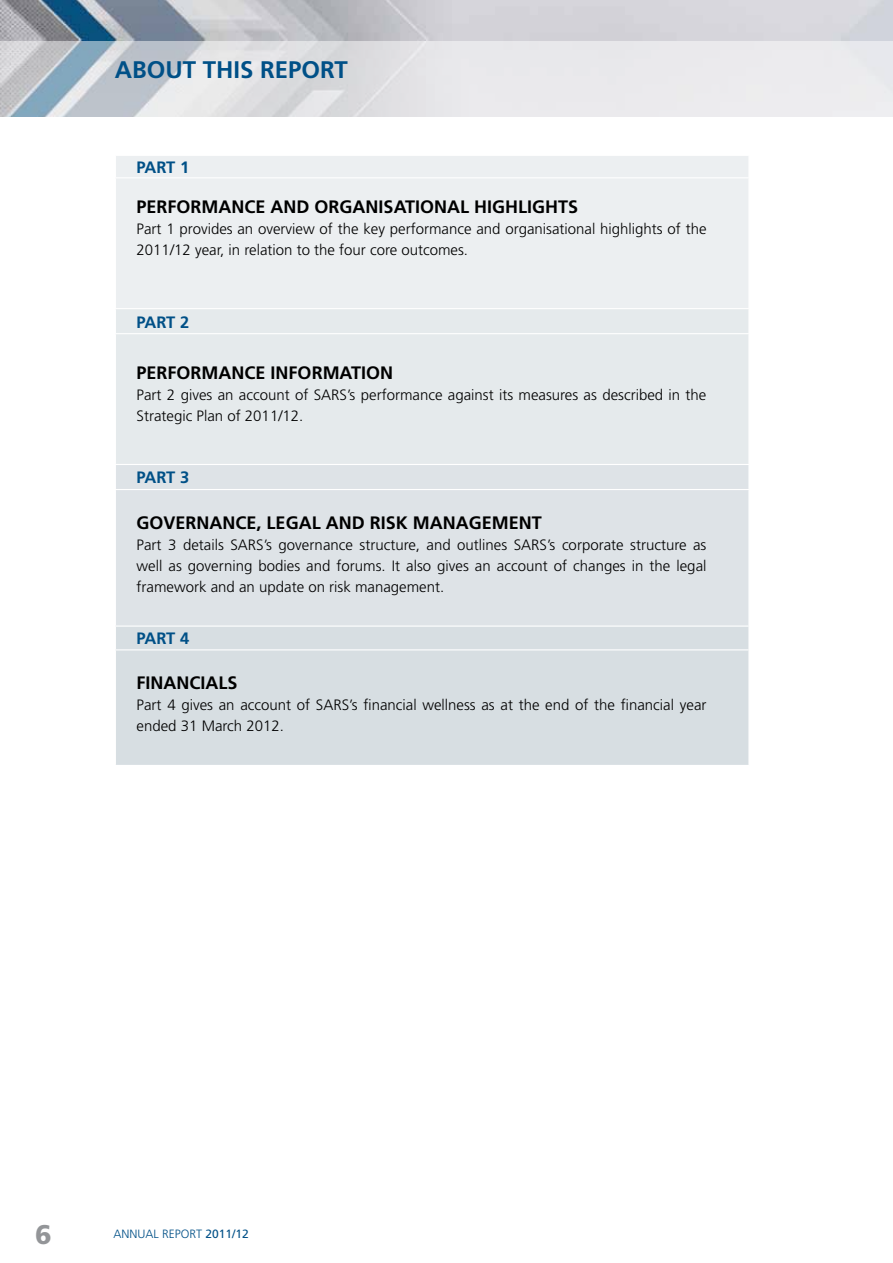
<style>
.page{position:relative;width:893px;height:1263px;background:#fff}
.page>*{position:absolute;margin:0;border:0;box-sizing:border-box;transform-origin:0 0}
.t1{font:900 27px "Frutiger";color:#939598}
.t2{font:700 24px "Frutiger";color:#005087}
.t3{font:700 18px "Frutiger";color:#000}
.t4{font:700 16.5px "Frutiger";letter-spacing:-.02em;color:#005087}
.t5{font:300 15px/21px "Frutiger";color:#000}
.t6{font:300 12px "Frutiger";color:#005087}
.s1{font-weight:400}
</style>
<div class="page">
<img style="left:0;top:0;width:893px;height:41px">
<svg style="left:0;top:41px;width:893px;height:76px;background:#dddfe3"></svg>
<div style="left:116px;top:156px;width:632px;height:152px;background:#eceff1"></div>
<div style="left:116px;top:309px;width:632px;height:155px;background:#e5eaec"></div>
<div style="left:116px;top:465px;width:632px;height:160px;background:#dee3e7"></div>
<div style="left:116px;top:627px;width:632px;height:138px;background:#d7dee2"></div>
<hr style="left:115px;top:177px;width:635px;height:1px;background:#fff">
<hr style="left:115px;top:333px;width:635px;height:1px;background:#fff">
<hr style="left:115px;top:489px;width:635px;height:1px;background:#fff">
<hr style="left:115px;top:649px;width:635px;height:1px;background:#fff">
<h2 class="t2" style="left:115px;top:56px;width:234px">ABOUT THIS REPORT</h2>
<p class="t4" style="left:137px;top:158px;width:54px">PART 1</p>
<p class="t3" style="left:137px;top:196px;width:443px">PERFORMANCE AND ORGANISATIONAL HIGHLIGHTS</p>
<p class="t5" style="left:137px;top:218px;width:571px">Part 1 provides an overview of the key performance and organisational highlights of the<br>2011/12 year, in relation to the four core outcomes.</p>
<p class="t4" style="left:137px;top:312px;width:54px">PART 2</p>
<p class="t3" style="left:137px;top:362px;width:258px">PERFORMANCE INFORMATION</p>
<p class="t5" style="left:137px;top:384px;width:571px">Part 2 gives an account of SARS’s performance against its measures as described in the<br>Strategic Plan of 2011/12.</p>
<p class="t4" style="left:137px;top:468px;width:54px">PART 3</p>
<p class="t3" style="left:137px;top:512px;width:407px">GOVERNANCE, LEGAL AND RISK MANAGEMENT</p>
<p class="t5" style="left:137px;top:534px;width:571px;text-align:justify">Part 3 details SARS’s governance structure, and outlines SARS’s corporate structure as well as governing bodies and forums. It also gives an account of changes in the legal framework and an update on risk management.</p>
<p class="t4" style="left:137px;top:629px;width:54px">PART 4</p>
<p class="t3" style="left:137px;top:673px;width:102px">FINANCIALS</p>
<p class="t5" style="left:137px;top:695px;width:571px">Part 4 gives an account of SARS’s financial wellness as at the end of the financial year ended 31 March 2012.</p>
<h1 class="t1" style="left:35px;top:1218px;width:18px">6</h1>
<p class="t6" style="left:113px;top:1227px;width:137px">ANNUAL REPORT <span class="s1">2011/12</span></p>
</div>
